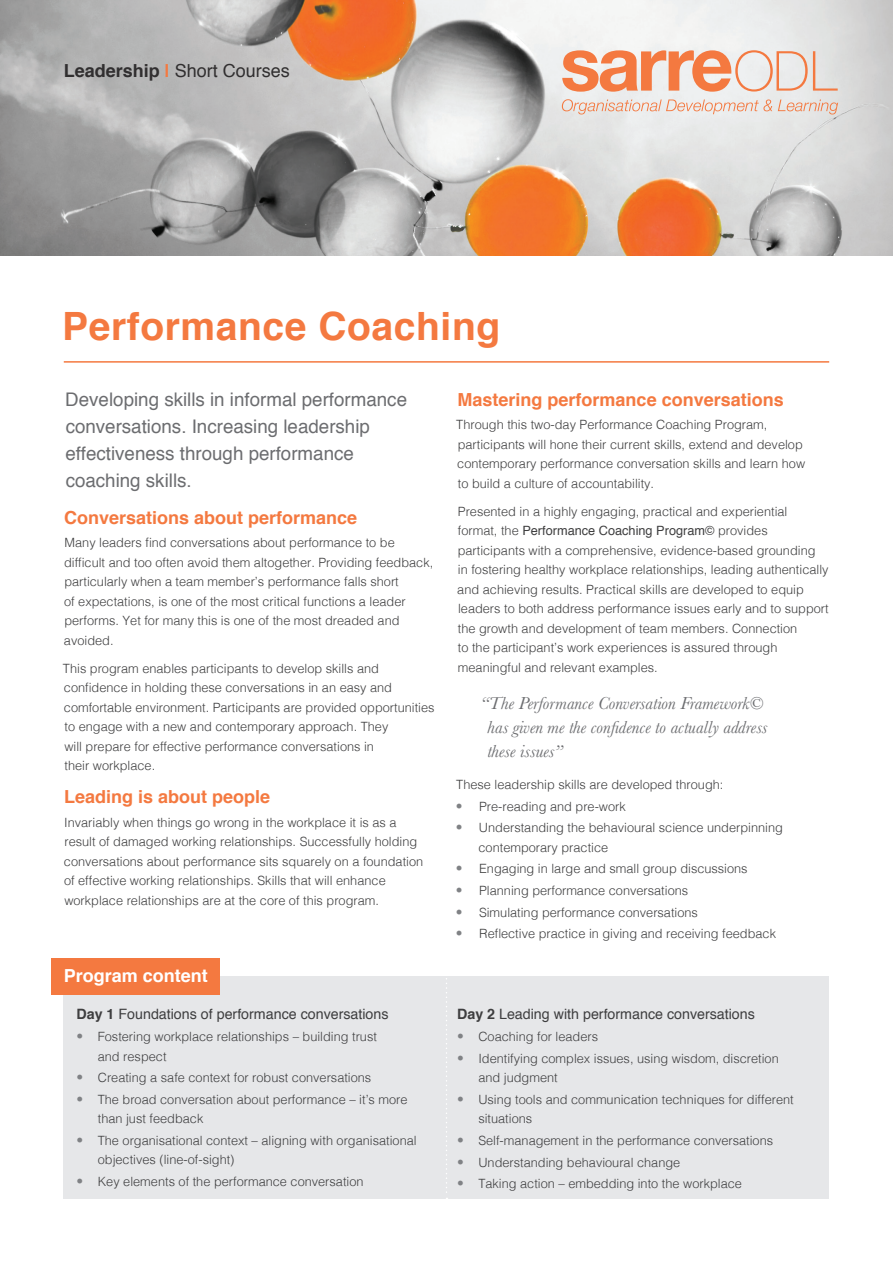
<style>
.page{position:relative;width:893px;height:1263px;background:#fff}
.page>*{position:absolute;margin:0;border:0;box-sizing:border-box;transform-origin:0 0}
.t1{font:700 39px "Helvetica";letter-spacing:.015em;color:#f47940}
.t2{font:18.75px/27px "Helvetica";color:#6c6d70}
.t3{font:italic 18px/24px "Baskerville";color:#6c6d70}
.t4{font:700 18px "Helvetica";color:#f47940}
.t5{font:18px "Helvetica";color:#312f30}
.t6{font:700 18px "Helvetica";color:#fff}
.t7{font:14.25px "Helvetica";color:#3e3e3f}
.t8{font:300 12.75px/19.5px "Helvetica";color:#3e3e3f}
.s1{font-weight:700}
.s2{font-weight:700;color:#f47940}
.s3{font-size:13.5px;color:#808285}
.s4{font-weight:400}
</style>
<div class="page">
<img style="left:0;top:0;width:893px;height:255px">
<svg style="left:562px;top:50px;width:276px;height:42px"></svg>
<svg style="left:562px;top:99px;width:210px;height:15px"></svg>
<svg style="left:778px;top:99px;width:60px;height:15px"></svg>
<div style="left:64px;top:976px;width:765px;height:223px;background:#e6e7e9"></div>
<svg style="left:446px;top:978px;width:1px;height:221px"></svg>
<hr style="left:64px;top:361px;width:765px;height:2px;background:#f47940">
<div style="left:51px;top:958px;width:169px;height:36px;background:#f47940"></div>
<h3 class="t5" style="left:64px;top:63px;width:228px"><span class="s1">Leadership</span> <span class="s2">|</span> Short Courses</h3>
<h1 class="t1" style="left:62px;top:310px;width:440px">Performance Coaching</h1>
<h2 class="t2" style="left:65px;top:388px;width:343px">Developing skills in informal performance conversations. Increasing leadership effectiveness through performance coaching skills.</h2>
<h3 class="t4" style="left:64px;top:510px;width:295px">Conversations about performance</h3>
<p class="t8" style="left:64px;top:534px;width:371px">Many leaders find conversations about performance to be difficult and too often avoid them altogether. Providing feedback, particularly when a team member’s performance falls short<br>of expectations, is one of the most critical functions a leader performs. Yet for many this is one of the most dreaded and avoided.</p>
<p class="t8" style="left:63px;top:660px;width:373px">This program enables participants to develop skills and confidence in holding these conversations in an easy and comfortable environment. Participants are provided opportunities to engage with a new and contemporary approach. They<br>will prepare for effective performance conversations in<br>their workplace.</p>
<h3 class="t4" style="left:64px;top:789px;width:208px">Leading is about people</h3>
<p class="t8" style="left:64px;top:813px;width:361px">Invariably when things go wrong in the workplace it is as a result of damaged working relationships. Successfully holding conversations about performance sits squarely on a foundation of effective working relationships. Skills that will enhance workplace relationships are at the core of this program.</p>
<h3 class="t6" style="left:64px;top:968px;width:146px">Program content</h3>
<p class="t7" style="left:77px;top:1008px;width:314px"><span class="s1">Day 1</span> Foundations of performance conversations</p>
<p class="t8" style="left:98px;top:1028px;width:281px;text-indent:-21px"><span class="s3">•</span> Fostering workplace relationships – building trust and respect</p>
<p class="t8" style="left:77px;top:1069px;width:296px"><span class="s3">•</span> Creating a safe context for robust conversations</p>
<p class="t8" style="left:98px;top:1090px;width:311px;text-indent:-21px"><span class="s3">•</span> The broad conversation about performance – it’s more than just feedback</p>
<p class="t8" style="left:98px;top:1132px;width:320px;text-indent:-21px"><span class="s3">•</span> The organisational context – aligning with organisational objectives (line-of-sight)</p>
<p class="t8" style="left:77px;top:1173px;width:289px"><span class="s3">•</span> Key elements of the performance conversation</p>
<h3 class="t4" style="left:458px;top:392px;width:328px">Mastering performance conversations</h3>
<p class="t8" style="left:456px;top:416px;width:350px">Through this two-day Performance Coaching Program, participants will hone their current skills, extend and develop contemporary performance conversation skills and learn how to build a culture of accountability.</p>
<p class="t8" style="left:457px;top:503px;width:373px">Presented in a highly engaging, practical and experiential format, the <span class="s4">Performance Coaching Program©</span> provides participants with a comprehensive, evidence-based grounding<br>in fostering healthy workplace relationships, leading authentically and achieving results. Practical skills are developed to equip leaders to both address performance issues early and to support the growth and development of team members. Connection<br>to the participant’s work experiences is assured through meaningful and relevant examples.</p>
<h3 class="t3" style="left:487px;top:691px;width:282px;text-indent:-7px">“The Performance Conversation Framework© has given me the confidence to actually address these issues”</h3>
<p class="t8" style="left:456px;top:776px;width:269px">These leadership skills are developed through:</p>
<p class="t8" style="left:456px;top:797px;width:172px"><span class="s3">•</span> Pre-reading and pre-work</p>
<p class="t8" style="left:479px;top:819px;width:306px;text-indent:-23px"><span class="s3">•</span> Understanding the behavioural science underpinning contemporary practice</p>
<p class="t8" style="left:456px;top:860px;width:293px"><span class="s3">•</span> Engaging in large and small group discussions</p>
<p class="t8" style="left:456px;top:882px;width:234px"><span class="s3">•</span> Planning performance conversations</p>
<p class="t8" style="left:456px;top:903px;width:244px"><span class="s3">•</span> Simulating performance conversations</p>
<p class="t8" style="left:456px;top:925px;width:322px"><span class="s3">•</span> Reflective practice in giving and receiving feedback</p>
<p class="t7" style="left:457px;top:1008px;width:299px"><span class="s1">Day 2</span> Leading with performance conversations</p>
<p class="t8" style="left:457px;top:1028px;width:143px"><span class="s3">•</span> Coaching for leaders</p>
<p class="t8" style="left:478px;top:1049px;width:302px;text-indent:-21px"><span class="s3">•</span> Identifying complex issues, using wisdom, discretion and judgment</p>
<p class="t8" style="left:478px;top:1090px;width:317px;text-indent:-21px"><span class="s3">•</span> Using tools and communication techniques for different situations</p>
<p class="t8" style="left:457px;top:1132px;width:318px"><span class="s3">•</span> Self-management in the performance conversations</p>
<p class="t8" style="left:457px;top:1153px;width:225px"><span class="s3">•</span> Understanding behavioural change</p>
<p class="t8" style="left:457px;top:1175px;width:286px"><span class="s3">•</span> Taking action – embedding into the workplace</p>
</div>
